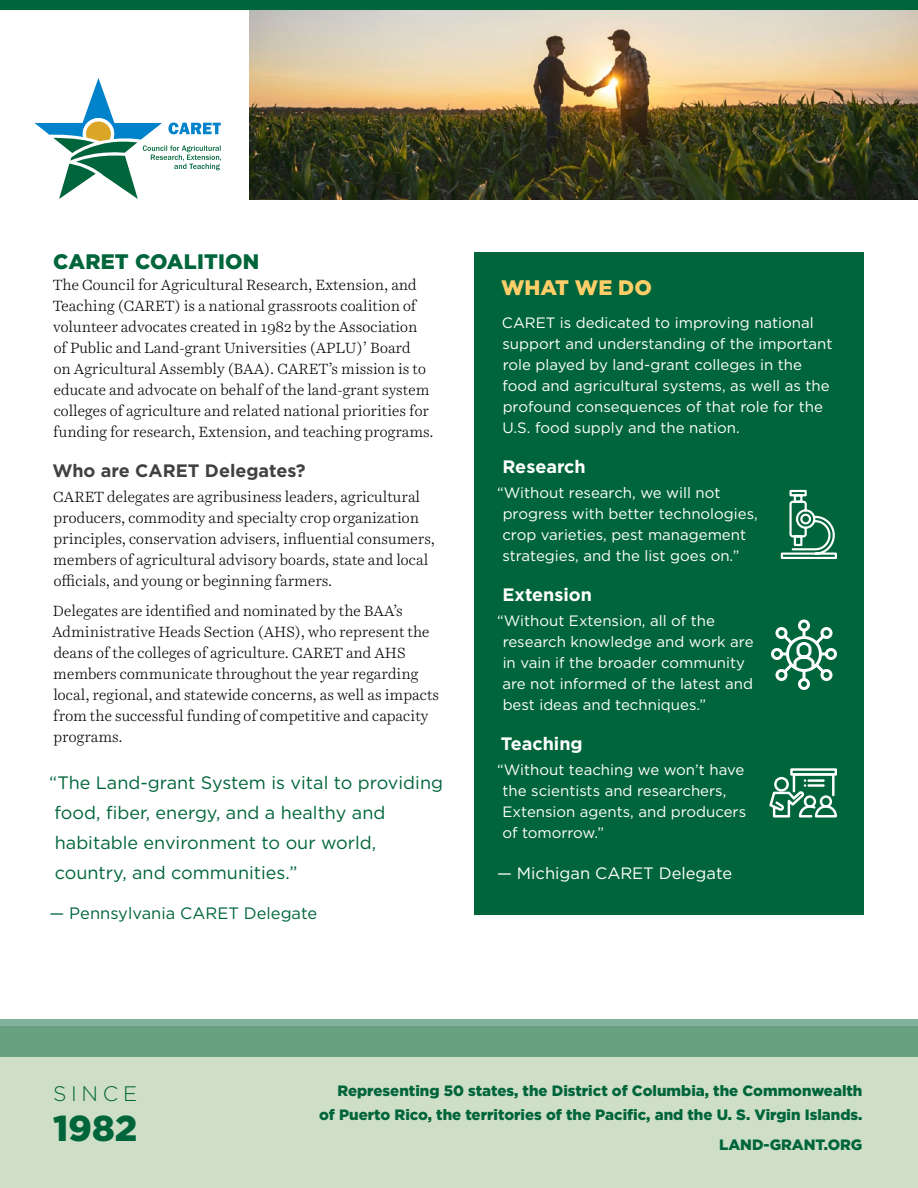
<style>
.page{position:relative;width:918px;height:1188px;background:#fff}
.page>*{position:absolute;margin:0;border:0;box-sizing:border-box;transform-origin:0 0}
.t1{font:900 36px "Gotham";color:#00653b}
.t2{font:900 21px "Gotham";letter-spacing:.01em;color:#00653b}
.t3{font:900 21px "Gotham";color:#ffce69}
.t4{font:300 21px "Gotham";letter-spacing:.225em;color:#00653b}
.t5{font:18px/30px "Gotham";color:#00653b}
.t6{font:700 18px "Gotham";color:#fff}
.t7{font:700 18px "Gotham";color:#414042}
.t8{font:16.5px "Gotham";color:#00653b}
.t9{font:16.5px "Gotham";color:#fff}
.t10{font:300 15px/21px "Harriet Text";color:#000}
.t11{font:15px/21px "Gotham";color:#fff}
.t12{font:900 15px/24px "Gotham";color:#00653b;text-align:right}
</style>
<div class="page">
<div style="left:0;top:1027px;width:918px;height:161px;background:#cfdec6"></div>
<div style="left:474px;top:252px;width:390px;height:663px;background:#00653b"></div>
<img style="left:250px;top:9px;width:668px;height:191px">
<svg style="left:35px;top:78px;width:186px;height:121px"></svg>
<div style="left:0;top:0;width:918px;height:9px;background:#00653b"></div>
<svg style="left:769px;top:768px;width:68px;height:50px"></svg>
<svg style="left:780px;top:489px;width:57px;height:70px"></svg>
<svg style="left:771px;top:619px;width:66px;height:71px"></svg>
<svg style="left:0;top:1019px;width:918px;height:38px;fill:#67a180"></svg>
<h2 class="t2" style="left:53px;top:247px;width:208px">CARET COALITION</h2>
<p class="t10" style="left:53px;top:274px;width:382px">The Council for Agricultural Research, Extension, and Teaching (CARET) is a national grassroots coalition of volunteer advocates created in 1982 by the Association of Public and Land-grant Universities (APLU)’ Board<br>on Agricultural Assembly (BAA). CARET’s mission is to educate and advocate on behalf of the land-grant system colleges of agriculture and related national priorities for funding for research, Extension, and teaching programs.</p>
<p class="t7" style="left:52px;top:459px;width:255px">Who are CARET Delegates?</p>
<p class="t10" style="left:53px;top:487px;width:383px">CARET delegates are agribusiness leaders, agricultural producers, commodity and specialty crop organization principles, conservation advisers, influential consumers, members of agricultural advisory boards, state and local officials, and young or beginning farmers.</p>
<p class="t10" style="left:52px;top:601px;width:389px">Delegates are identified and nominated by the BAA’s Administrative Heads Section (AHS), who represent the deans of the colleges of agriculture. CARET and AHS members communicate throughout the year regarding local, regional, and statewide concerns, as well as impacts from the successful funding of competitive and capacity programs.</p>
<p class="t5" style="left:49px;top:767px;width:395px">“The Land-grant System is vital to providing food, fiber, energy, and a healthy and habitable environment to our world, country, and communities.”</p>
<p class="t8" style="left:50px;top:903px;width:269px">— Pennsylvania CARET Delegate</p>
<h2 class="t3" style="left:501px;top:273px;width:152px">WHAT WE DO</h2>
<p class="t11" style="left:502px;top:312px;width:332px">CARET is dedicated to improving national support and understanding of the important role played by land-grant colleges in the food and agricultural systems, as well as the profound consequences of that role for the U.S. food supply and the nation.</p>
<p class="t6" style="left:502px;top:454px;width:85px">Research</p>
<p class="t11" style="left:502px;top:482px;width:257px;text-indent:-5px">“Without research, we will not progress with better technologies, crop varieties, pest management strategies, and the list goes on.”</p>
<p class="t6" style="left:502px;top:583px;width:91px">Extension</p>
<p class="t11" style="left:502px;top:610px;width:253px;text-indent:-5px">“Without Extension, all of the research knowledge and work are in vain if the broader community are not informed of the latest and best ideas and techniques.”</p>
<p class="t6" style="left:501px;top:732px;width:83px">Teaching</p>
<p class="t11" style="left:502px;top:759px;width:245px;text-indent:-5px">“Without teaching we won’t have the scientists and researchers,<br>Extension agents, and producers of tomorrow.”</p>
<p class="t9" style="left:497px;top:863px;width:237px">— Michigan CARET Delegate</p>
<h2 class="t4" style="left:53px;top:1080px;width:86px">SINCE</h2>
<h1 class="t1" style="left:53px;top:1104px;width:86px">1982</h1>
<p class="t12" style="left:319px;top:1078px;width:545px">Representing 50 states, the District of Columbia, the Commonwealth of Puerto Rico, the territories of the Pacific, and the U. S. Virgin Islands.</p>
<p class="t12" style="left:719px;top:1132px;width:145px">LAND-GRANT.ORG</p>
</div>
